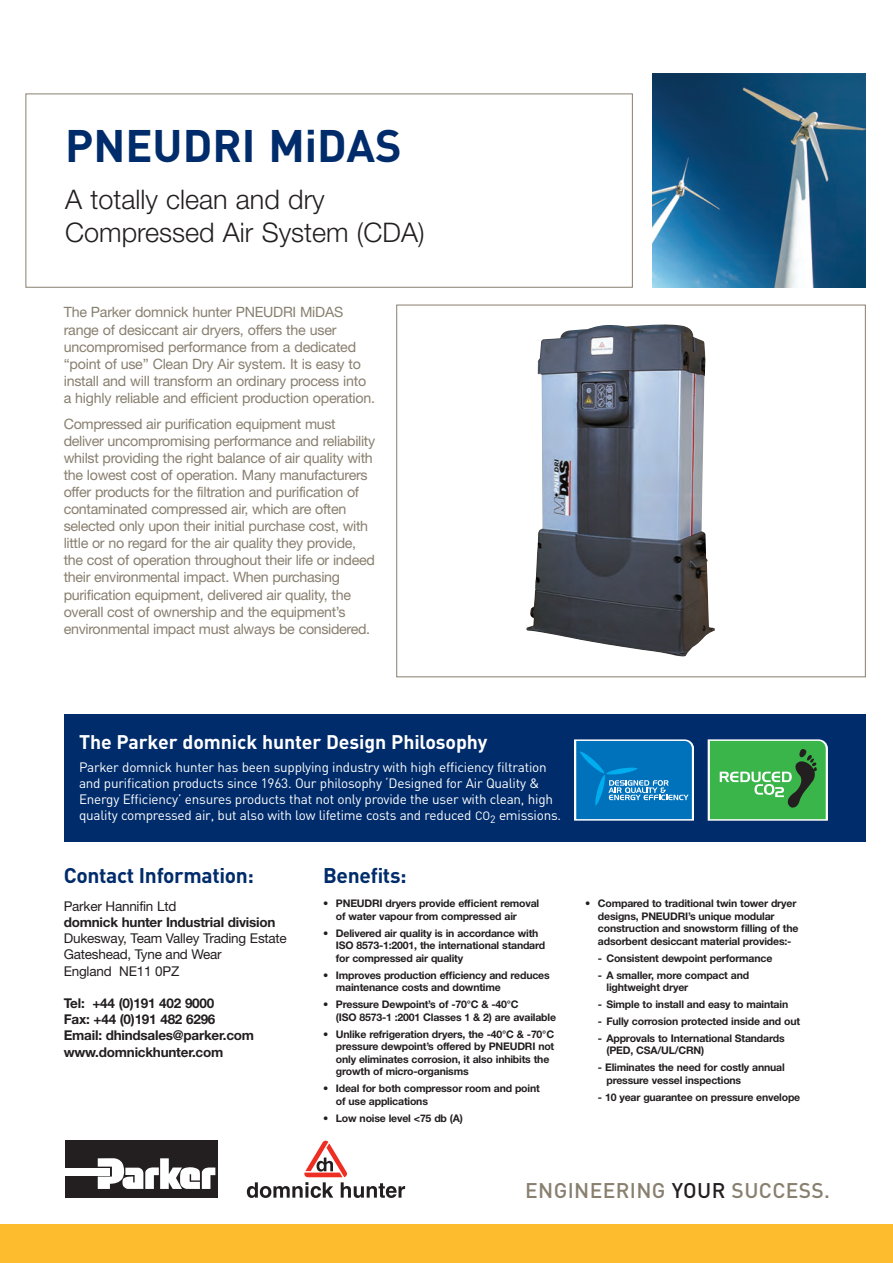
<style>
.page{position:relative;width:893px;height:1263px;background:#fff}
.page>*{position:absolute;margin:0;border:0;box-sizing:border-box;transform-origin:0 0}
.t1{font:700 45px "DIN";color:#002c6b}
.t2{font:300 27px/32.4px "Helvetica Neue LT Std";color:#231f20}
.t3{font:700 21px "DIN";letter-spacing:-.015em;color:#002c6b}
.t4{font:500 21px "DIN";letter-spacing:.015em;color:#887f6f}
.t5{font:700 19.5px "DIN";letter-spacing:-.005em;color:#fff}
.t6{font:14.25px/17.1px "Helvetica Neue LT Std";letter-spacing:-.02em;color:#887f6f}
.t7{font:13.5px/16.2px "DIN";letter-spacing:-.015em;color:#fff}
.t8{font:700 13.5px/16.2px "Helvetica Neue LT Std";letter-spacing:-.015em;color:#231f20}
.t9{font:13.5px/16.2px "Helvetica Neue LT Std";letter-spacing:-.015em;color:#231f20}
.t10{font:700 10.5px/12.6px "Helvetica Neue LT Std";letter-spacing:-.015em;color:#231f20}
.s1{font-size:12px}
.s2{color:#231f20}
</style>
<div class="page">
<div style="left:65px;top:1140px;width:153px;height:58px;background:#231f20"></div>
<svg style="left:247px;top:1141px;width:158px;height:57px"></svg>
<div style="left:65px;top:1168px;width:45px;height:7px;background:#fff"></div>
<svg style="left:98px;top:1158px;width:117px;height:31px"></svg>
<img style="left:526px;top:324px;width:189px;height:333px">
<img style="left:652px;top:74px;width:214px;height:213px">
<div style="left:26px;top:94px;width:607px;height:194px;border:1px solid #887f6f"></div>
<div style="left:64px;top:714px;width:802px;height:128px;background:#002c6b"></div>
<svg style="left:708px;top:739px;width:120px;height:82px;background:#50b25d"></svg>
<svg style="left:574px;top:739px;width:120px;height:82px;background:#1f84c5"></svg>
<div style="left:0;top:1225px;width:893px;height:38px;background:#fdbb2e"></div>
<h1 class="t1" style="left:65px;top:130px;width:338px">PNEUDRI MiDAS</h1>
<h2 class="t2" style="left:65px;top:186px;width:361px">A totally clean and dry<br>Compressed Air System (CDA)</h2>
<p class="t6" style="left:64px;top:305px;width:313px">The Parker domnick hunter PNEUDRI MiDAS range of desiccant air dryers, offers the user uncompromised performance from a dedicated “point of use” Clean Dry Air system. It is easy to install and will transform an ordinary process into a highly reliable and efficient production operation.</p>
<p class="t6" style="left:64px;top:416px;width:313px">Compressed air purification equipment must deliver uncompromising performance and reliability whilst providing the right balance of air quality with the lowest cost of operation. Many manufacturers offer products for the filtration and purification of contaminated compressed air, which are often selected only upon their initial purchase cost, with little or no regard for the air quality they provide, the cost of operation throughout their life or indeed their environmental impact. When purchasing purification equipment, delivered air quality, the overall cost of ownership and the equipment’s environmental impact must always be considered.</p>
<h3 class="t5" style="left:79px;top:735px;width:410px">The Parker domnick hunter Design Philosophy</h3>
<p class="t7" style="left:79px;top:760px;width:484px">Parker domnick hunter has been supplying industry with high efficiency filtration and purification products since 1963. Our philosophy ‘Designed for Air Quality &amp; Energy Efficiency’ ensures products that not only provide the user with clean, high quality compressed air, but also with low lifetime costs and reduced <span class="s1">CO</span><sub>2</sub> emissions.</p>
<h3 class="t3" style="left:64px;top:868px;width:192px">Contact Information:</h3>
<p class="t9" style="left:64px;top:899px;width:114px">Parker Hannifin Ltd</p>
<p class="t8" style="left:64px;top:915px;width:213px">domnick hunter Industrial division</p>
<p class="t9" style="left:64px;top:932px;width:225px">Dukesway, Team Valley Trading Estate<br>Gateshead, Tyne and Wear<br>England NE11 0PZ</p>
<p class="t8" style="left:64px;top:996px;width:192px">Tel: +44 (0)191 402 9000<br>Fax: +44 (0)191 482 6296<br>Email: dhindsales@parker.com www.domnickhunter.com</p>
<h3 class="t3" style="left:323px;top:868px;width:85px">Benefits:</h3>
<p class="t10" style="left:336px;top:898px;width:205px;text-indent:-13px">• PNEUDRI dryers provide efficient removal of water vapour from compressed air</p>
<p class="t10" style="left:336px;top:927px;width:211px;text-indent:-13px">• Delivered air quality is in accordance with<br>ISO 8573-1:2001, the international standard for compressed air quality</p>
<p class="t10" style="left:336px;top:969px;width:215px;text-indent:-13px">• Improves production efficiency and reduces maintenance costs and downtime</p>
<p class="t10" style="left:336px;top:999px;width:222px;text-indent:-13px">• Pressure Dewpoint’s of -70°C &amp; -40°C<br>(ISO 8573-1 :2001 Classes 1 &amp; 2) are available</p>
<p class="t10" style="left:336px;top:1028px;width:220px;text-indent:-13px">• Unlike refrigeration dryers, the -40°C &amp; -70°C pressure dewpoint’s offered by PNEUDRI not only eliminates corrosion, it also inhibits the growth of micro-organisms</p>
<p class="t10" style="left:336px;top:1083px;width:205px;text-indent:-13px">• Ideal for both compressor room and point of use applications</p>
<p class="t10" style="left:323px;top:1113px;width:141px">• Low noise level &lt;75 db (A)</p>
<p class="t10" style="left:598px;top:898px;width:202px;text-indent:-13px">• Compared to traditional twin tower dryer designs, PNEUDRI’s unique modular construction and snowstorm filling of the adsorbent desiccant material provides:-</p>
<p class="t10" style="left:598px;top:953px;width:176px">- Consistent dewpoint performance</p>
<p class="t10" style="left:606px;top:969px;width:144px;text-indent:-9px">- A smaller, more compact and lightweight dryer</p>
<p class="t10" style="left:598px;top:999px;width:192px">- Simple to install and easy to maintain</p>
<p class="t10" style="left:598px;top:1016px;width:204px">- Fully corrosion protected inside and out</p>
<p class="t10" style="left:606px;top:1033px;width:180px;text-indent:-9px">- Approvals to International Standards (PED, CSA/UL/CRN)</p>
<p class="t10" style="left:606px;top:1062px;width:180px;text-indent:-9px">- Eliminates the need for costly annual pressure vessel inspections</p>
<p class="t10" style="left:598px;top:1092px;width:204px">- 10 year guarantee on pressure envelope</p>
<h3 class="t4" style="left:525px;top:1183px;width:306px">ENGINEERING <span class="s2">YOUR</span> SUCCESS.</h3>
</div>
